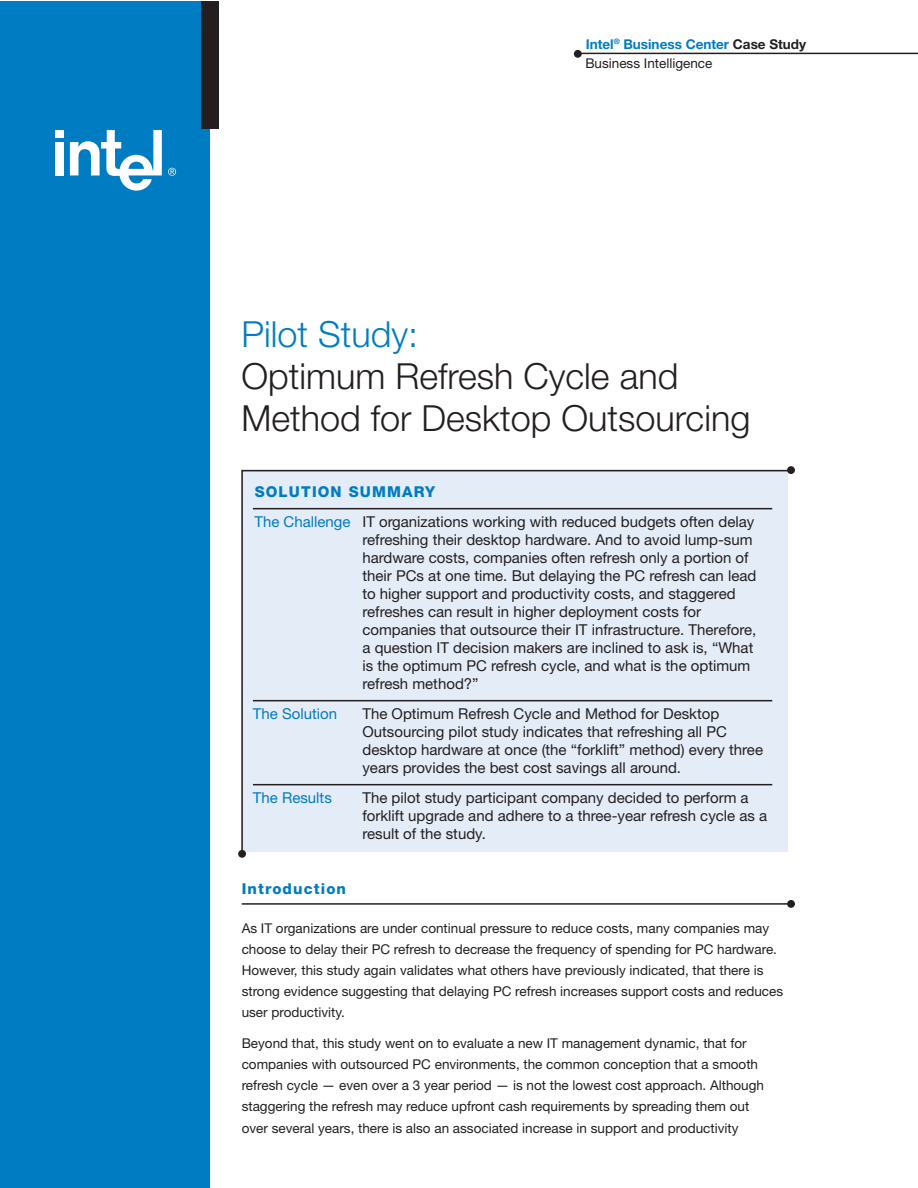
<style>
.page{position:relative;width:918px;height:1188px;background:#fff}
.page>*{position:absolute;margin:0;border:0;box-sizing:border-box;transform-origin:0 0}
.t1{font:300 36px/42px "Helvetica Neue";color:#231f20}
.t2{font:300 36px "Helvetica Neue";color:#007cc2}
.t3{font:15px/18px "Helvetica Neue";color:#231f20}
.t4{font:800 15px "Helvetica Neue LT Std";letter-spacing:.075em;color:#007cc2}
.t5{font:15px "Helvetica Neue";color:#007cc2}
.t6{font:13.5px/21px "Helvetica Neue";color:#231f20}
.t7{font:700 13.5px "Helvetica Neue";color:#007cc2}
.s1{color:#231f20}
.s2{color:#007cc2}
</style>
<div class="page">
<div style="left:0;top:1px;width:209px;height:1187px;background:#007cc2"></div>
<div style="left:202px;top:1px;width:17px;height:127px;background:#231f20"></div>
<div style="left:55px;top:130px;width:9px;height:8px;background:#fff"></div>
<div style="left:55px;top:142px;width:9px;height:33px;background:#fff"></div>
<svg style="left:70px;top:130px;width:92px;height:61px"></svg>
<svg style="left:168px;top:168px;width:8px;height:8px"></svg>
<hr style="left:580px;top:53px;width:338px;height:1px;background:#231f20">
<div style="left:574px;top:50px;width:8px;height:8px;border:2px solid #231f20;border-radius:50%"></div>
<div style="left:238px;top:850px;width:8px;height:8px;border:2px solid #231f20;border-radius:50%"></div>
<div style="left:787px;top:466px;width:8px;height:8px;border:2px solid #231f20;border-radius:50%"></div>
<div style="left:241px;top:469px;width:553px;height:388px;background:#e4ecf7"></div>
<div style="left:787px;top:900px;width:8px;height:8px;border:2px solid #231f20;border-radius:50%"></div>
<hr style="left:242px;top:903px;width:548px;height:2px;background:#231f20">
<p class="t7" style="left:586px;top:36px;width:222px">Intel<sup>®</sup> Business Center <span class="s1">Case Study</span></p>
<p class="t6" style="left:585px;top:52px;width:129px">Business Intelligence</p>
<h1 class="t2" style="left:242px;top:312px;width:178px">Pilot Study:</h1>
<h1 class="t1" style="left:242px;top:354px;width:510px">Optimum Refresh Cycle and<br>Method for Desktop Outsourcing</h1>
<p class="t4" style="left:255px;top:483px;width:182px">SOLUTION SUMMARY</p>
<p class="t3" style="left:362px;top:513px;width:395px;text-indent:-108px"><span class="s2">The Challenge</span> IT organizations working with reduced budgets often delay refreshing their desktop hardware. And to avoid lump-sum hardware costs, companies often refresh only a portion of their PCs at one time. But delaying the PC refresh can lead to higher support and productivity costs, and staggered refreshes can result in higher deployment costs for companies that outsource their IT infrastructure. Therefore, a question IT decision makers are inclined to ask is, “What is the optimum PC refresh cycle, and what is the optimum refresh method?”</p>
<p class="t5" style="left:253px;top:705px;width:86px">The Solution</p>
<p class="t3" style="left:362px;top:705px;width:402px">The Optimum Refresh Cycle and Method for Desktop Outsourcing pilot study indicates that refreshing all PC desktop hardware at once (the “forklift” method) every three years provides the best cost savings all around.</p>
<p class="t5" style="left:253px;top:789px;width:80px">The Results</p>
<p class="t3" style="left:362px;top:789px;width:406px">The pilot study participant company decided to perform a forklift upgrade and adhere to a three-year refresh cycle as a result of the study.</p>
<p class="t4" style="left:242px;top:880px;width:106px">Introduction</p>
<p class="t6" style="left:242px;top:918px;width:543px">As IT organizations are under continual pressure to reduce costs, many companies may choose to delay their PC refresh to decrease the frequency of spending for PC hardware.<br>However, this study again validates what others have previously indicated, that there is strong evidence suggesting that delaying PC refresh increases support costs and reduces user productivity.</p>
<p class="t6" style="left:242px;top:1033px;width:524px">Beyond that, this study went on to evaluate a new IT management dynamic, that for companies with outsourced PC environments, the common conception that a smooth refresh cycle — even over a 3 year period — is not the lowest cost approach. Although staggering the refresh may reduce upfront cash requirements by spreading them out over several years, there is also an associated increase in support and productivity</p>
</div>
